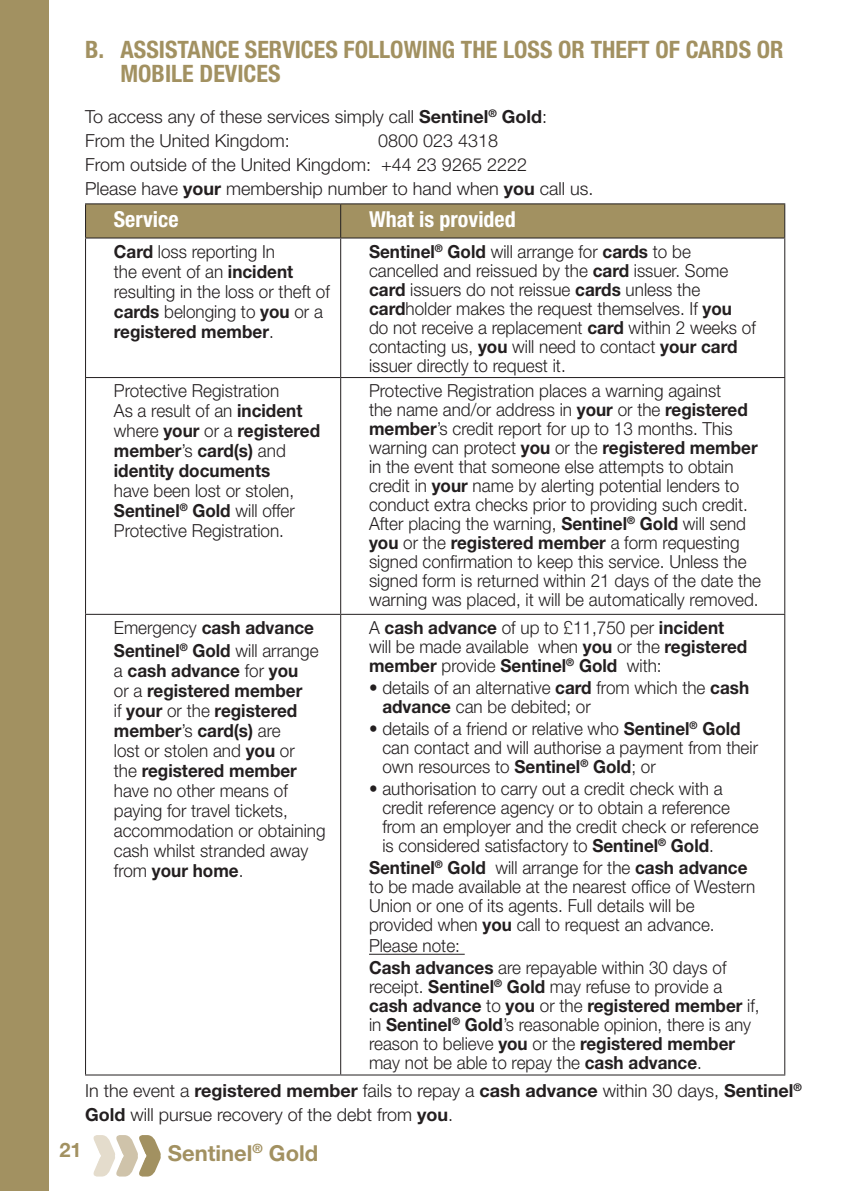
<style>
.page{position:relative;width:842px;height:1191px;background:#fff}
.page>*{position:absolute;margin:0;border:0;box-sizing:border-box;transform-origin:0 0}
.t1{font:700 condensed 24px/24px "Helvetica Neue";color:#a29161}
.t2{font:700 condensed 22px "Helvetica Neue";color:#fff}
.t3{font:700 22px "Helvetica Neue";color:#a29161}
.t4{font:700 20px "Helvetica Neue";color:#a29161}
.t5{font:300 18px/19px "Helvetica Neue";color:#231f20;scale:.95 1}
.t6{font:300 18px/24px "Helvetica Neue";color:#231f20}
.t7{font:700 18px/20px "Helvetica Neue";color:#231f20;scale:.95 1}
.s1{font-weight:700}
.s2{font-weight:300}
</style>
<div class="page">
<div style="left:0;top:0;width:48px;height:1191px;background:#a29161"></div>
<svg style="left:93px;top:1135px;width:68px;height:41px"></svg>
<div style="left:86px;top:204px;width:698px;height:33px;background:#a29161"></div>
<hr style="left:85px;top:203px;width:256px;height:1px;background:#231f20">
<hr style="left:85px;top:204px;width:1px;height:33px;background:#231f20">
<hr style="left:341px;top:203px;width:444px;height:1px;background:#231f20">
<hr style="left:340px;top:204px;width:1px;height:33px;background:#231f20">
<hr style="left:784px;top:204px;width:1px;height:33px;background:#231f20">
<hr style="left:85px;top:237px;width:256px;height:1px;background:#231f20">
<hr style="left:85px;top:238px;width:1px;height:139px;background:#231f20">
<hr style="left:341px;top:237px;width:444px;height:1px;background:#231f20">
<hr style="left:340px;top:238px;width:1px;height:139px;background:#231f20">
<hr style="left:784px;top:238px;width:1px;height:139px;background:#231f20">
<hr style="left:85px;top:377px;width:256px;height:1px;background:#231f20">
<hr style="left:85px;top:378px;width:1px;height:236px;background:#231f20">
<hr style="left:341px;top:377px;width:444px;height:1px;background:#231f20">
<hr style="left:340px;top:378px;width:1px;height:236px;background:#231f20">
<hr style="left:784px;top:378px;width:1px;height:236px;background:#231f20">
<hr style="left:85px;top:614px;width:256px;height:1px;background:#231f20">
<hr style="left:85px;top:615px;width:1px;height:459px;background:#231f20">
<hr style="left:341px;top:614px;width:444px;height:1px;background:#231f20">
<hr style="left:340px;top:615px;width:1px;height:459px;background:#231f20">
<hr style="left:784px;top:615px;width:1px;height:459px;background:#231f20">
<hr style="left:85px;top:1074px;width:256px;height:1px;background:#231f20">
<hr style="left:341px;top:1074px;width:444px;height:1px;background:#231f20">
<hr style="left:369px;top:953px;width:96px;height:1px;background:#231f20">
<h1 class="t1" style="left:121px;top:37px;width:664px;text-indent:-35px">B. ASSISTANCE SERVICES FOLLOWING THE LOSS OR THEFT OF CARDS OR<br>MOBILE DEVICES</h1>
<p class="t6" style="left:85px;top:105px;width:464px">To access any of these services simply call <span class="s1">Sentinel</span><sup>®</sup> <span class="s1">Gold</span>:<br>From the United Kingdom:</p>
<p class="t6" style="left:85px;top:129px;width:510px;text-indent:293px">0800 023 4318<br>From outside of the United Kingdom: +44 23 9265 2222<br>Please have <span class="s1">your</span> membership number to hand when <span class="s1">you</span> call us.</p>
<p class="t2" style="left:114px;top:205px;width:66px">Service</p>
<p class="t2" style="left:369px;top:205px;width:148px">What is provided</p>
<p class="t5" style="left:114px;top:241px;width:229px;line-height:20px"><span class="s1">Card</span> loss reporting In<br>the event of an <span class="s1">incident </span>resulting in the loss or theft of <span class="s1">cards</span> belonging to <span class="s1">you</span> or a <span class="s1">registered member</span>.</p>
<p class="t5" style="left:369px;top:241px;width:409px"><span class="s1">Sentinel</span><sup>®</sup> <span class="s1">Gold</span> will arrange for <span class="s1">cards</span> to be cancelled and reissued by the <span class="s1">card</span> issuer. Some <span class="s1">card</span> issuers do not reissue <span class="s1">cards</span> unless the <span class="s1">card</span>holder makes the request themselves. If <span class="s1">you<br></span>do not receive a replacement <span class="s1">card</span> within 2 weeks of contacting us, <span class="s1">you</span> will need to contact <span class="s1">your card </span>issuer directly to request it.</p>
<p class="t7" style="left:114px;top:380px;width:219px"><span class="s2">Protective Registration<br>As a result of an</span> incident <span class="s2">where</span> your <span class="s2">or a</span> registered member<span class="s2">’s</span> card(s) <span class="s2">and </span>identity documents</p>
<p class="t5" style="left:114px;top:480px;width:192px;line-height:20px;text-align:justify">have been lost or stolen, <span class="s1">Sentinel</span><sup>®</sup> <span class="s1">Gold</span> will offer Protective Registration.</p>
<p class="t5" style="left:369px;top:381px;width:414px">Protective Registration places a warning against<br>the name and/or address in <span class="s1">your</span> or the <span class="s1">registered member</span>’s credit report for up to 13 months. This warning can protect <span class="s1">you</span> or the <span class="s1">registered member </span>in the event that someone else attempts to obtain credit in <span class="s1">your</span> name by alerting potential lenders to conduct extra checks prior to providing such credit.<br>After placing the warning, <span class="s1">Sentinel</span><sup>®</sup> <span class="s1">Gold</span> will send <span class="s1">you</span> or the <span class="s1">registered member</span> a form requesting signed confirmation to keep this service. Unless the signed form is returned within 21 days of the date the warning was placed, it will be automatically removed.</p>
<p class="t5" style="left:369px;top:618px;width:400px">A <span class="s1">cash advance</span> of up to £11,750 per <span class="s1">incident </span>will be made available when <span class="s1">you</span> or the <span class="s1">registered member</span> provide <span class="s1">Sentinel</span><sup>®</sup> <span class="s1">Gold</span> with:</p>
<p class="t5" style="left:382px;top:677px;width:388px;text-indent:-13px">• details of an alternative <span class="s1">card</span> from which the <span class="s1">cash advance</span> can be debited; or</p>
<p class="t5" style="left:382px;top:718px;width:397px;text-indent:-13px">• details of a friend or relative who <span class="s1">Sentinel</span><sup>®</sup> <span class="s1">Gold </span>can contact and will authorise a payment from their own resources to <span class="s1">Sentinel</span><sup>®</sup> <span class="s1">Gold</span>; or</p>
<p class="t5" style="left:382px;top:778px;width:398px;text-indent:-13px">• authorisation to carry out a credit check with a credit reference agency or to obtain a reference from an employer and the credit check or reference is considered satisfactory to <span class="s1">Sentinel</span><sup>®</sup> <span class="s1">Gold</span>.</p>
<p class="t5" style="left:369px;top:857px;width:408px"><span class="s1">Sentinel</span><sup>®</sup> <span class="s1">Gold</span> will arrange for the <span class="s1">cash advance </span>to be made available at the nearest office of Western Union or one of its agents. Full details will be provided when <span class="s1">you</span> call to request an advance.</p>
<p class="t5" style="left:369px;top:934px;width:378px;line-height:21.8px">Please note:<br><span class="s1">Cash advances</span> are repayable within 30 days of</p>
<p class="t5" style="left:369px;top:977px;width:413px">receipt. <span class="s1">Sentinel</span><sup>®</sup> <span class="s1">Gold</span> may refuse to provide a <span class="s1">cash advance</span> to <span class="s1">you</span> or the <span class="s1">registered member</span> if, in <span class="s1">Sentinel</span><sup>®</sup> <span class="s1">Gold</span>’s reasonable opinion, there is any reason to believe <span class="s1">you</span> or the <span class="s1">registered member </span>may not be able to repay the <span class="s1">cash advance</span>.</p>
<p class="t6" style="left:85px;top:1078px;width:718px">In the event a <span class="s1">registered member</span> fails to repay a <span class="s1">cash advance</span> within 30 days, <span class="s1">Sentinel</span><sup>®<br></sup><span class="s1">Gold</span> will pursue recovery of the debt from <span class="s1">you</span>.</p>
<p class="t7" style="left:114px;top:616px;width:217px;line-height:22.8px"><span class="s2">Emergency</span> cash advance<br>Sentinel<sup>®</sup> Gold <span class="s2">will arrange</span></p>
<p class="t5" style="left:114px;top:660px;width:224px;line-height:20px">a <span class="s1">cash advance</span> for <span class="s1">you<br></span>or a <span class="s1">registered member<br></span>if <span class="s1">your</span> or the <span class="s1">registered member</span>’s <span class="s1">card(s)</span> are<br>lost or stolen and <span class="s1">you</span> or<br>the <span class="s1">registered member </span>have no other means of paying for travel tickets, accommodation or obtaining cash whilst stranded away from <span class="s1">your home</span>.</p>
<p class="t4" style="left:60px;top:1137px;width:24px">21</p>
<p class="t3" style="left:168px;top:1139px;width:152px">Sentinel<sup>®</sup> Gold</p>
</div>
